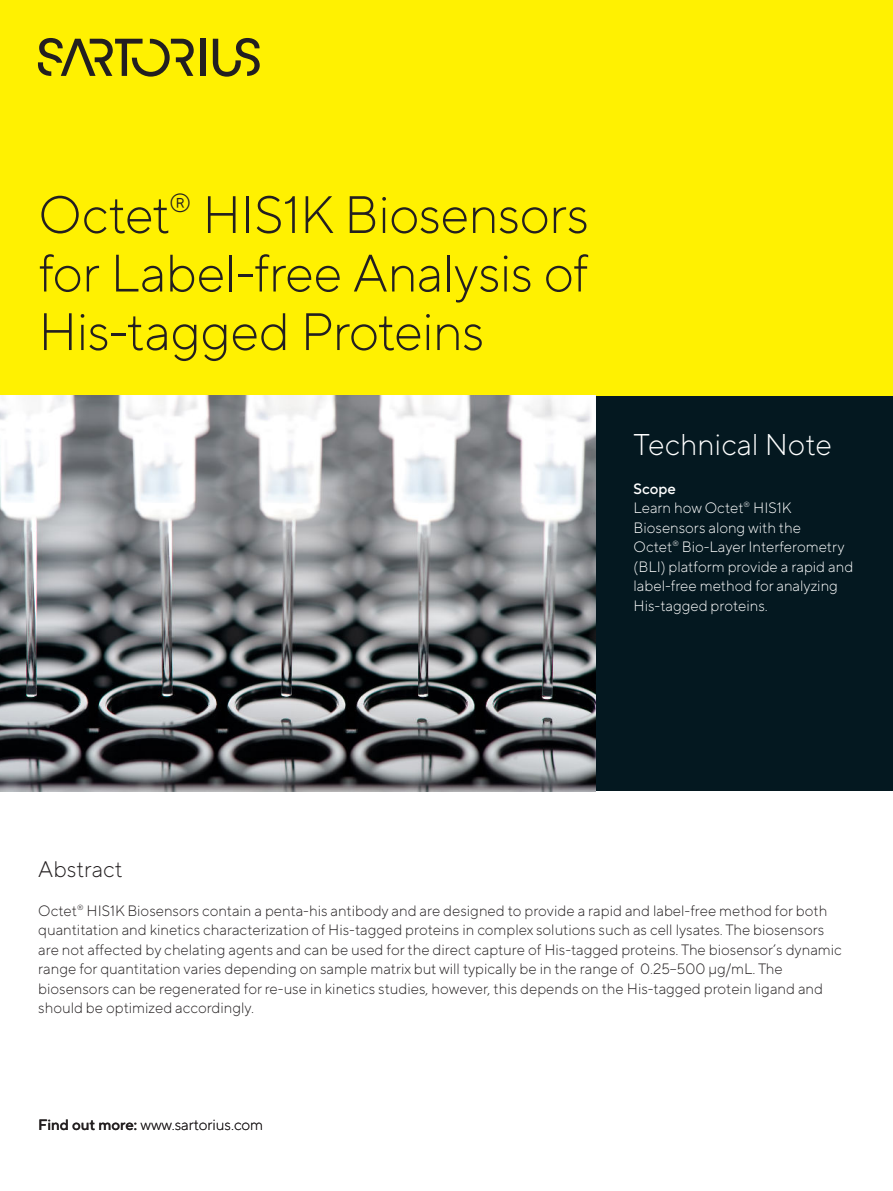
<style>
.page{position:relative;width:893px;height:1191px;background:#fff}
.page>*{position:absolute;margin:0;border:0;box-sizing:border-box;transform-origin:0 0}
.t1{font:300 52.5px/58.5px "TT Norms Pro";letter-spacing:-.015em;color:#231f20;text-align:justify}
.t2{font:300 30px "TT Norms Pro";color:#fff}
.t3{font:300 22.5px "TT Norms Pro";color:#231f20}
.t4{font:300 15px/19.5px "TT Norms Pro";color:#231f20}
.t5{font:300 15px/19.5px "TT Norms Pro";color:#fff}
.s1{font-weight:500}
</style>
<div class="page">
<div style="left:589px;top:395px;width:304px;height:396px;background:#041820"></div>
<div style="left:0;top:0;width:893px;height:395px;background:#fff101"></div>
<div style="left:200px;top:39px;width:5px;height:37px;background:#231f20"></div>
<svg style="left:213px;top:38px;width:47px;height:39px"></svg>
<svg style="left:38px;top:38px;width:156px;height:39px"></svg>
<img style="left:0;top:395px;width:595px;height:396px">
<h1 class="t1" style="left:38px;top:191px;width:552px">Octet<sup>®</sup> HIS1K Biosensors for Label-free Analysis of His-tagged Proteins</h1>
<h2 class="t2" style="left:634px;top:433px;width:200px">Technical Note</h2>
<p class="t5" style="left:634px;top:480px;width:221px"><span class="s1">Scope<br></span>Learn how Octet<sup>®</sup> HIS1K<br>Biosensors along with the<br>Octet<sup>®</sup> Bio-Layer Interferometry (BLI) platform provide a rapid and label-free method for analyzing<br>His-tagged proteins.</p>
<h3 class="t3" style="left:38px;top:852px;width:86px">Abstract</h3>
<p class="t4" style="left:38px;top:902px;width:805px">Octet<sup>®</sup> HIS1K Biosensors contain a penta-his antibody and are designed to provide a rapid and label-free method for both quantitation and kinetics characterization of His-tagged proteins in complex solutions such as cell lysates. The biosensors are not affected by chelating agents and can be used for the direct capture of His-tagged proteins. The biosensor’s dynamic range for quantitation varies depending on sample matrix but will typically be in the range of 0.25–500 μg/mL. The biosensors can be regenerated for re-use in kinetics studies, however, this depends on the His-tagged protein ligand and should be optimized accordingly.</p>
<p class="t4" style="left:38px;top:1114px;width:226px"><span class="s1">Find out more:</span> www.sartorius.com</p>
</div>
